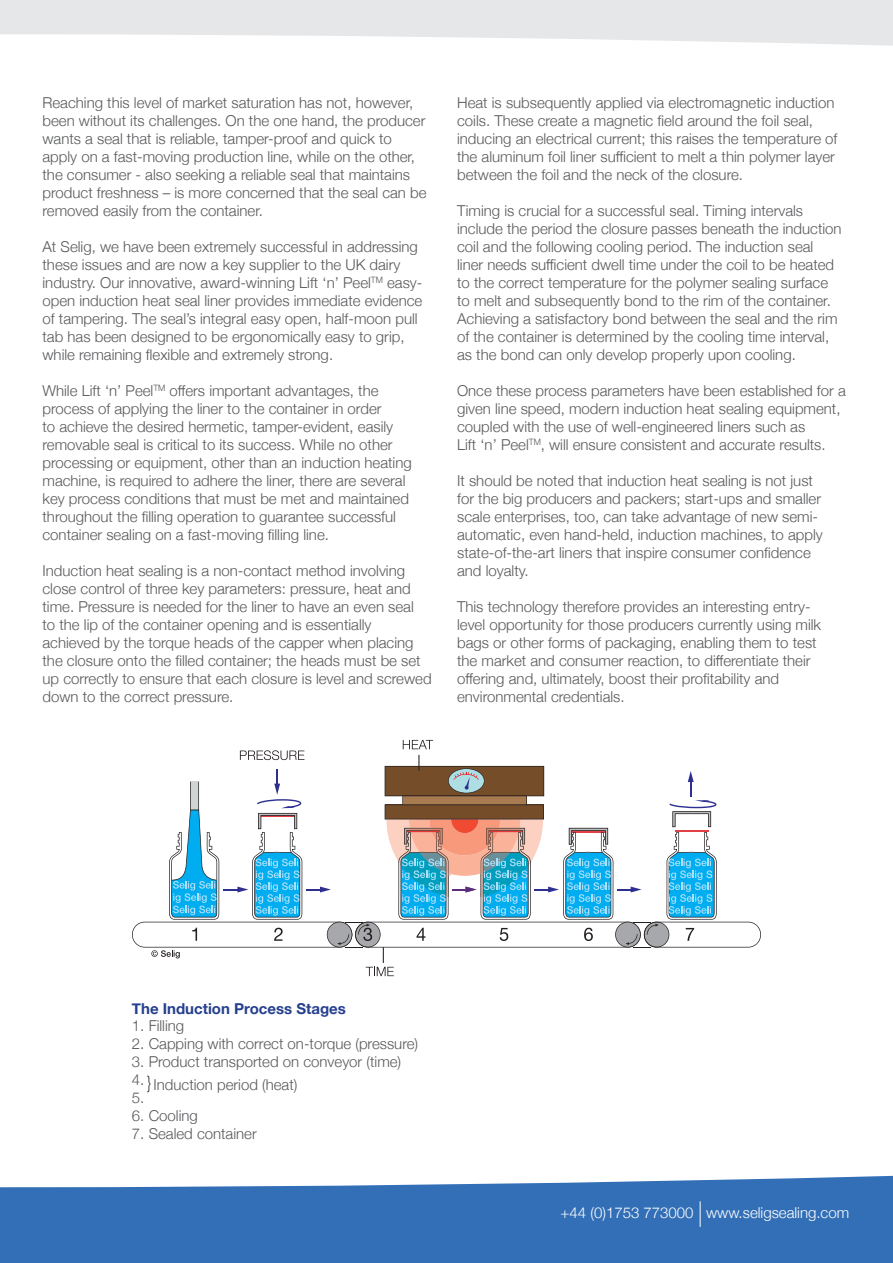
<style>
.page{position:relative;width:893px;height:1263px;background:#fff}
.page>*{position:absolute;margin:0;border:0;box-sizing:border-box;transform-origin:0 0}
.t1{font:300 15px/18px "Helvetica Neue";color:#57585a}
.t2{font:300 15px "Helvetica Neue";color:#fff}
.t3{font:700 15px "Helvetica Neue";color:#253f8e}
</style>
<div class="page">
<svg style="left:0;top:1175px;width:893px;height:88px;background:#457cbd"></svg>
<svg style="left:0;top:0;width:893px;height:46px"></svg>
<svg style="left:700px;top:1201px;width:1px;height:26px"></svg>
<svg style="left:132px;top:740px;width:629px;height:236px"></svg>
<svg style="left:147px;top:1076px;width:4px;height:16px"></svg>
<p class="t1" style="left:43px;top:93px;width:385px">Reaching this level of market saturation has not, however, been without its challenges. On the one hand, the producer wants a seal that is reliable, tamper-proof and quick to apply on a fast-moving production line, while on the other, the consumer - also seeking a reliable seal that maintains product freshness – is more concerned that the seal can be removed easily from the container.</p>
<p class="t1" style="left:43px;top:237px;width:381px">At Selig, we have been extremely successful in addressing these issues and are now a key supplier to the UK dairy industry. Our innovative, award-winning Lift ‘n’ Peel<sup>TM</sup> easy&shy;open induction heat seal liner provides immediate evidence of tampering. The seal’s integral easy open, half-moon pull tab has been designed to be ergonomically easy to grip, while remaining flexible and extremely strong.</p>
<p class="t1" style="left:43px;top:381px;width:371px">While Lift ‘n’ Peel<sup>TM</sup> offers important advantages, the process of applying the liner to the container in order<br>to achieve the desired hermetic, tamper-evident, easily removable seal is critical to its success. While no other processing or equipment, other than an induction heating machine, is required to adhere the liner, there are several key process conditions that must be met and maintained throughout the filling operation to guarantee successful container sealing on a fast-moving filling line.</p>
<p class="t1" style="left:43px;top:561px;width:391px">Induction heat sealing is a non-contact method involving close control of three key parameters: pressure, heat and time. Pressure is needed for the liner to have an even seal<br>to the lip of the container opening and is essentially achieved by the torque heads of the capper when placing the closure onto the filled container; the heads must be set up correctly to ensure that each closure is level and screwed down to the correct pressure.</p>
<p class="t1" style="left:457px;top:93px;width:382px">Heat is subsequently applied via electromagnetic induction coils. These create a magnetic field around the foil seal, inducing an electrical current; this raises the temperature of the aluminum foil liner sufficient to melt a thin polymer layer between the foil and the neck of the closure.</p>
<p class="t1" style="left:457px;top:201px;width:386px">Timing is crucial for a successful seal. Timing intervals include the period the closure passes beneath the induction coil and the following cooling period. The induction seal liner needs sufficient dwell time under the coil to be heated to the correct temperature for the polymer sealing surface to melt and subsequently bond to the rim of the container.<br>Achieving a satisfactory bond between the seal and the rim of the container is determined by the cooling time interval, as the bond can only develop properly upon cooling.</p>
<p class="t1" style="left:457px;top:381px;width:390px">Once these process parameters have been established for a given line speed, modern induction heat sealing equipment, coupled with the use of well-engineered liners such as<br>Lift ‘n’ Peel<sup>TM</sup>, will ensure consistent and accurate results.</p>
<p class="t1" style="left:457px;top:471px;width:367px">It should be noted that induction heat sealing is not just for the big producers and packers; start-ups and smaller scale enterprises, too, can take advantage of new semi&shy;automatic, even hand-held, induction machines, to apply state-of-the-art liners that inspire consumer confidence and loyalty.</p>
<p class="t1" style="left:457px;top:597px;width:365px">This technology therefore provides an interesting entry&shy;level opportunity for those producers currently using milk bags or other forms of packaging, enabling them to test the market and consumer reaction, to differentiate their offering and, ultimately, boost their profitability and environmental credentials.</p>
<p class="t3" style="left:132px;top:997px;width:215px">The Induction Process Stages</p>
<p class="t1" style="left:132px;top:1016px;width:54px">1. Filling</p>
<p class="t1" style="left:132px;top:1034px;width:288px">2. Capping with correct on-torque (pressure)</p>
<p class="t1" style="left:132px;top:1052px;width:271px">3. Product transported on conveyor (time)</p>
<p class="t1" style="left:132px;top:1070px;width:14px">4.</p>
<p class="t1" style="left:132px;top:1088px;width:14px">5.</p>
<p class="t1" style="left:132px;top:1106px;width:67px">6. Cooling</p>
<p class="t1" style="left:132px;top:1124px;width:126px">7. Sealed container</p>
<p class="t1" style="left:153px;top:1075px;width:145px">Induction period (heat)</p>
<p class="t2" style="left:561px;top:1200px;width:290px">+44 (0)1753 773000 www.seligsealing.com</p>
</div>
